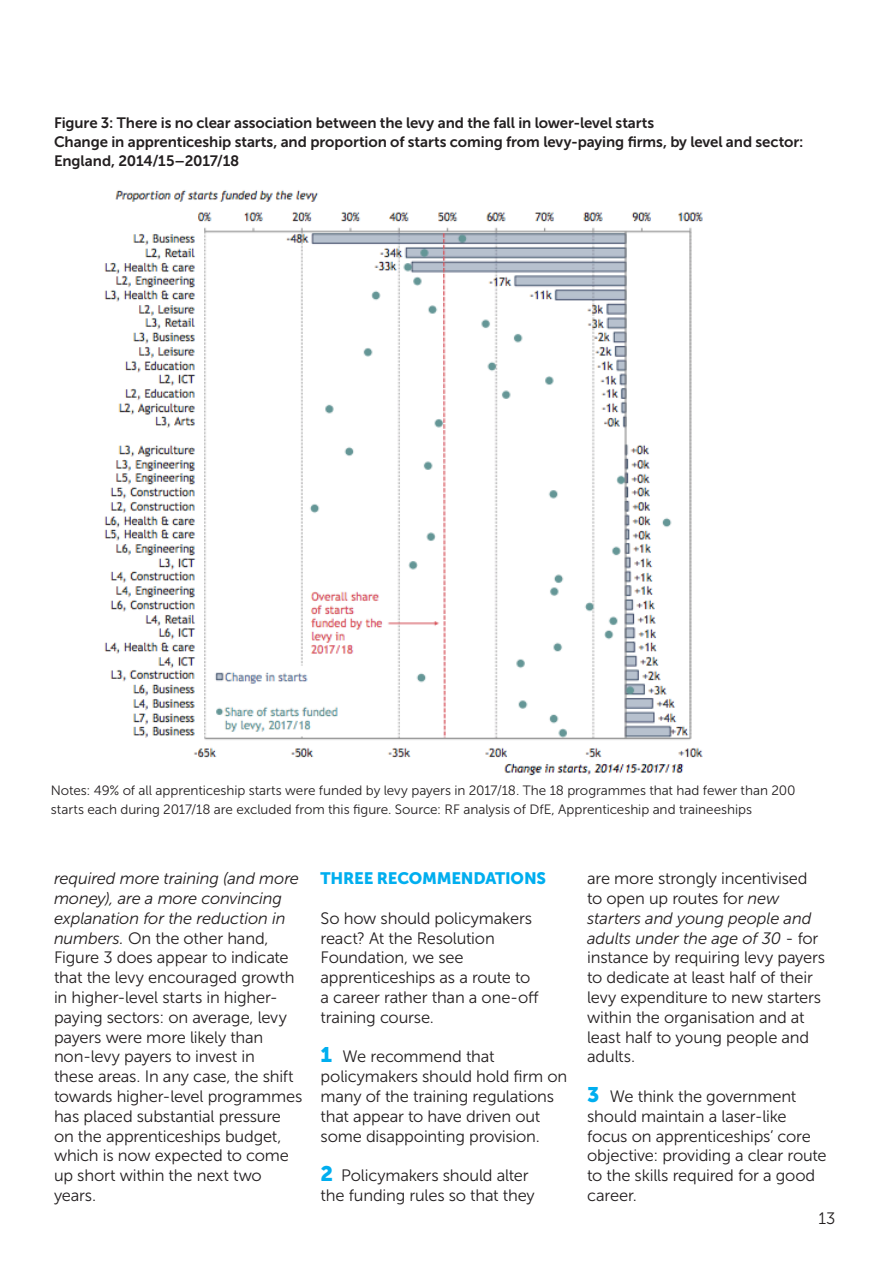
<style>
.page{position:relative;width:893px;height:1263px;background:#fff}
.page>*{position:absolute;margin:0;border:0;box-sizing:border-box;transform-origin:0 0}
.t1{font:16.5px/19.8px "Museo Sans 300";letter-spacing:-.01em;color:#231f20}
.t2{font:16.5px "Museo Sans 900";letter-spacing:-.015em;color:#00aeef}
.t3{font:15px/18.9px "Museo Sans 700";letter-spacing:-.005em;color:#231f20}
.t4{font:13.5px/18.9px "Museo Sans 300";letter-spacing:-.005em;color:#231f20}
.s1{font-style:italic}
.s2{font-family:"Museo Sans 900";font-size:21px;color:#00aeef}
</style>
<div class="page">
<img style="left:104px;top:190px;width:599px;height:586px">
<p class="t3" style="left:54px;top:114px;width:602px">Figure 3: There is no clear association between the levy and the fall in lower-level starts</p>
<p class="t3" style="left:54px;top:133px;width:751px">Change in apprenticeship starts, and proportion of starts coming from levy-paying firms, by level and sector:<br>England, 2014/15–2017/18</p>
<p class="t4" style="left:51px;top:781px;width:746px">Notes: 49% of all apprenticeship starts were funded by levy payers in 2017/18. The 18 programmes that had fewer than 200 starts each during 2017/18 are excluded from this figure. Source: RF analysis of DfE, Apprenticeship and traineeships</p>
<p class="t1" style="left:54px;top:869px;width:250px"><span class="s1">required more training (and more money), are a more convincing explanation for the reduction in numbers.</span> On the other hand,<br>Figure 3 does appear to indicate that the levy encouraged growth in higher-level starts in higher&shy;paying sectors: on average, levy payers were more likely than non-levy payers to invest in<br>these areas. In any case, the shift towards higher-level programmes has placed substantial pressure on the apprenticeships budget, which is now expected to come up short within the next two years.</p>
<p class="t2" style="left:321px;top:869px;width:227px">THREE RECOMMENDATIONS</p>
<p class="t1" style="left:321px;top:908px;width:220px">So how should policymakers react? At the Resolution<br>Foundation, we see apprenticeships as a route to a career rather than a one-off training course.</p>
<p class="t1" style="left:321px;top:1047px;width:248px"><span class="s2">1</span> We recommend that policymakers should hold firm on many of the training regulations that appear to have driven out some disappointing provision.</p>
<p class="t1" style="left:321px;top:1166px;width:216px"><span class="s2">2</span> Policymakers should alter the funding rules so that they</p>
<p class="t1" style="left:587px;top:869px;width:239px">are more strongly incentivised to open up routes for <span class="s1">new starters and young people and adults under the age of 30</span> - for instance by requiring levy payers to dedicate at least half of their levy expenditure to new starters within the organisation and at least half to young people and adults.</p>
<p class="t1" style="left:587px;top:1086px;width:241px"><span class="s2">3</span> We think the government should maintain a laser-like focus on apprenticeships’ core objective: providing a clear route to the skills required for a good career.</p>
<p class="t1" style="left:819px;top:1209px;width:18px">13</p>
</div>
